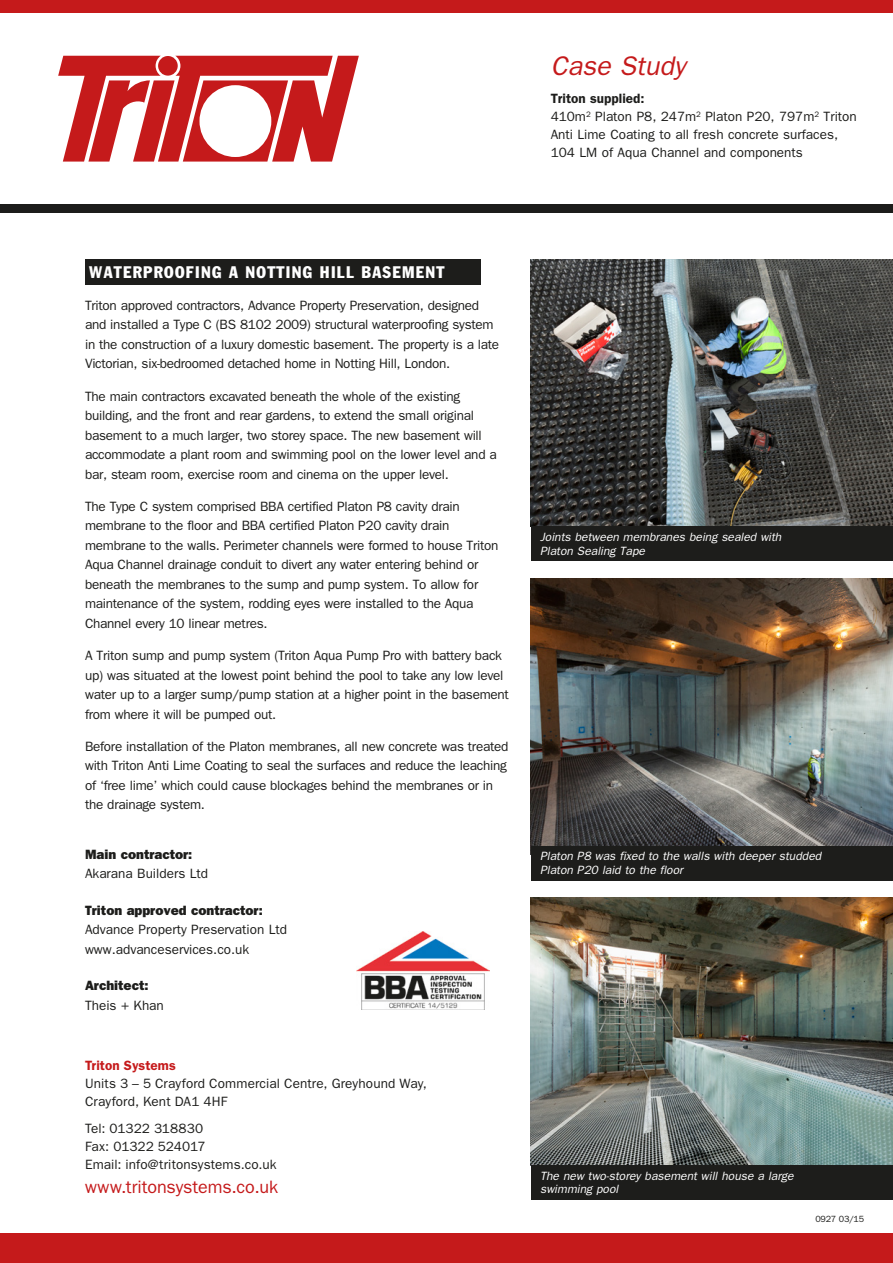
<style>
.page{position:relative;width:893px;height:1263px;background:#fff}
.page>*{position:absolute;margin:0;border:0;box-sizing:border-box;transform-origin:0 0}
.t1{font:italic 27px "Franklin Gothic";color:#c51a1b}
.t2{font:18px "Franklin Gothic";letter-spacing:-.005em;color:#c51a1b}
.Block_Headings{font:condensed 16.5px "Franklin Gothic";letter-spacing:.08em;color:#fff}
.Body_Copy{font:13.5px/19.5px "Franklin Gothic";letter-spacing:-.02em;color:#1d1d1b}
.Body_Copy-2{font:13.5px/19.5px "Franklin Gothic";color:#1d1d1b}
.Body_Copy-3{font:13.5px/18px "Franklin Gothic";letter-spacing:.01em;color:#1d1d1b}
.t3{font:600 13.5px "Franklin Gothic";letter-spacing:.005em;color:#c51a1b}
.Body_Copy-4{font:800 13.5px "Franklin Gothic";color:#1d1d1b}
.Body_Copy-5{font:italic 12px/13.5px "Franklin Gothic";color:#fff}
.t4{font:9px "Franklin Gothic";letter-spacing:-.025em;color:#1d1d1b}
.s1{font-weight:600}
.s2{font-weight:800}
</style>
<div class="page">
<div style="left:0;top:1233px;width:893px;height:30px;background:#c51a1b"></div>
<div style="left:0;top:0;width:893px;height:13px;background:#c51a1b"></div>
<svg style="left:58px;top:56px;width:301px;height:106px"></svg>
<div style="left:158px;top:56px;width:20px;height:20px;background:#c51a1b;border-radius:50%"></div>
<div style="left:0;top:204px;width:893px;height:9px;background:#1d1d1b"></div>
<div style="left:85px;top:259px;width:395px;height:26px;background:#1d1d1b"></div>
<img style="left:531px;top:259px;width:362px;height:268px">
<div style="left:532px;top:527px;width:361px;height:34px;background:#1d1d1b"></div>
<img style="left:531px;top:897px;width:362px;height:268px">
<div style="left:532px;top:1165px;width:361px;height:34px;background:#1d1d1b"></div>
<img style="left:531px;top:578px;width:362px;height:276px">
<div style="left:532px;top:846px;width:361px;height:34px;background:#1d1d1b"></div>
<img style="left:357px;top:932px;width:133px;height:78px">
<p class="t1" style="left:551px;top:50px;width:136px">Case Study</p>
<p class="Body_Copy-2" style="left:551px;top:89px;width:308px;line-height:18px"><span class="s1">Triton supplied:<br></span>410m<sup>2</sup> Platon P8, 247m<sup>2</sup> Platon P20, 797m<sup>2</sup> Triton Anti Lime Coating to all fresh concrete surfaces, 104 LM of Aqua Channel and components</p>
<p class="Block_Headings" style="left:89px;top:262px;width:357px">WATERPROOFING A NOTTING HILL BASEMENT</p>
<p class="Body_Copy" style="left:85px;top:295px;width:416px">Triton approved contractors, Advance Property Preservation, designed and installed a Type C (BS 8102 2009) structural waterproofing system in the construction of a luxury domestic basement. The property is a late Victorian, six-bedroomed detached home in Notting Hill, London.</p>
<p class="Body_Copy" style="left:85px;top:386px;width:413px">The main contractors excavated beneath the whole of the existing building, and the front and rear gardens, to extend the small original basement to a much larger, two storey space. The new basement will accommodate a plant room and swimming pool on the lower level and a bar, steam room, exercise room and cinema on the upper level.</p>
<p class="Body_Copy" style="left:85px;top:496px;width:415px">The Type C system comprised BBA certified Platon P8 cavity drain membrane to the floor and BBA certified Platon P20 cavity drain membrane to the walls. Perimeter channels were formed to house Triton Aqua Channel drainage conduit to divert any water entering behind or beneath the membranes to the sump and pump system. To allow for maintenance of the system, rodding eyes were installed to the Aqua Channel every 10 linear metres.</p>
<p class="Body_Copy" style="left:85px;top:645px;width:425px">A Triton sump and pump system (Triton Aqua Pump Pro with battery back up) was situated at the lowest point behind the pool to take any low level water up to a larger sump/pump station at a higher point in the basement from where it will be pumped out.</p>
<p class="Body_Copy" style="left:85px;top:736px;width:425px">Before installation of the Platon membranes, all new concrete was treated with Triton Anti Lime Coating to seal the surfaces and reduce the leaching of ‘free lime’ which could cause blockages behind the membranes or in the drainage system.</p>
<p class="Body_Copy-2" style="left:85px;top:844px;width:125px"><span class="s2">Main contractor:<br></span>Akarana Builders Ltd</p>
<p class="Body_Copy-2" style="left:85px;top:900px;width:204px"><span class="s2">Triton approved contractor:<br></span>Advance Property Preservation Ltd www.advanceservices.co.uk</p>
<p class="Body_Copy-4" style="left:85px;top:977px;width:65px">Architect:</p>
<p class="Body_Copy-2" style="left:85px;top:995px;width:80px">Theis + Khan</p>
<p class="t3" style="left:85px;top:1057px;width:92px">Triton Systems</p>
<p class="Body_Copy-3" style="left:85px;top:1074px;width:343px">Units 3 – 5 Crayford Commercial Centre, Greyhound Way,<br>Crayford, Kent DA1 4HF</p>
<p class="Body_Copy-2" style="left:85px;top:1118px;width:120px">Tel: 01322 318830</p>
<p class="Body_Copy" style="left:85px;top:1136px;width:122px">Fax: 01322 524017</p>
<p class="Body_Copy-3" style="left:85px;top:1155px;width:193px">Email: info@tritonsystems.co.uk</p>
<p class="t2" style="left:85px;top:1177px;width:194px">www.tritonsystems.co.uk</p>
<p class="Body_Copy-5" style="left:540px;top:530px;width:243px">Joints between membranes being sealed with<br>Platon Sealing Tape</p>
<p class="Body_Copy-5" style="left:540px;top:849px;width:283px">Platon P8 was fixed to the walls with deeper studded<br>Platon P20 laid to the floor</p>
<p class="Body_Copy-5" style="left:540px;top:1168px;width:255px">The new two-storey basement will house a large swimming pool</p>
<p class="t4" style="left:815px;top:1213px;width:50px">0927 03/15</p>
</div>
